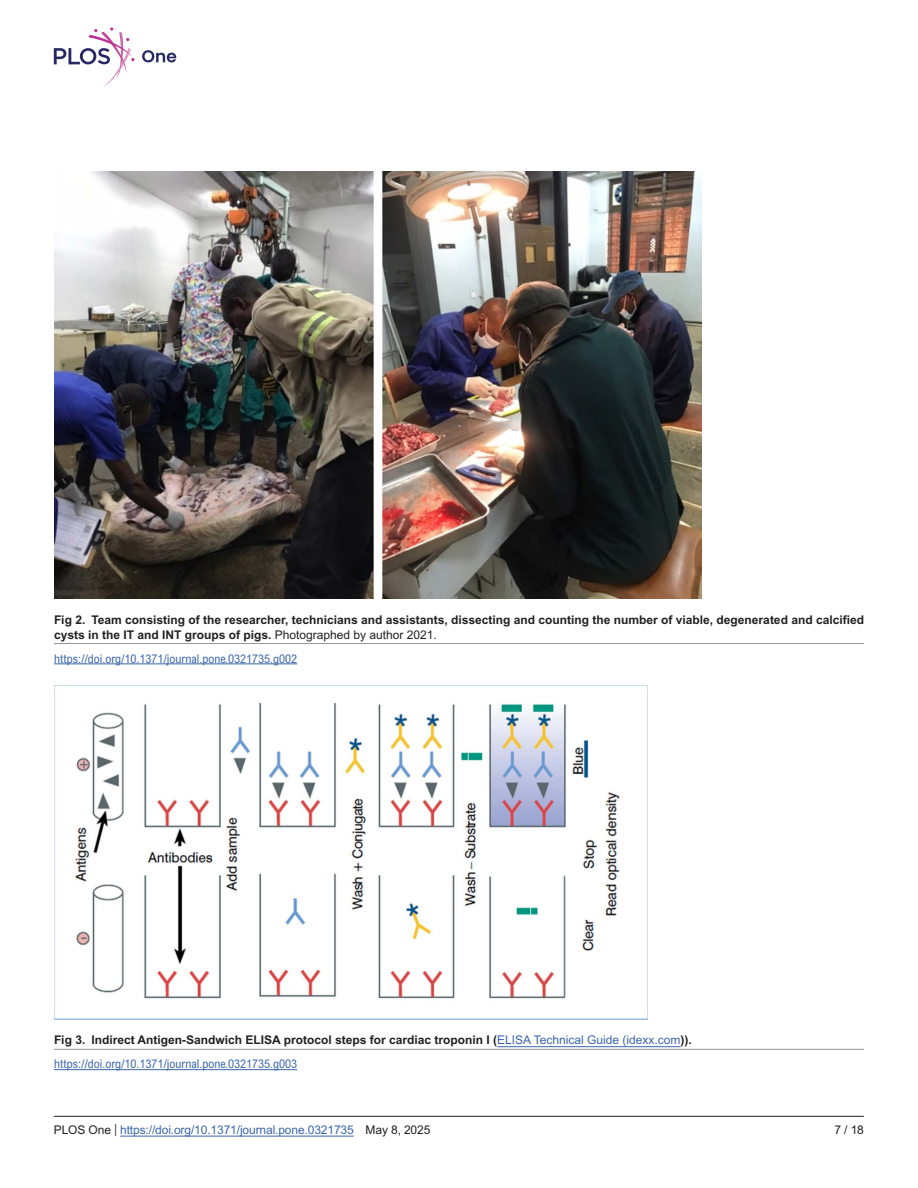
<style>
.page{position:relative;width:918px;height:1188px;background:#fff}
.page>*{position:absolute;margin:0;border:0;box-sizing:border-box;transform-origin:0 0}
.FigCapt{font:700 12px/15px "Arial MT Std";color:#231f20}
.Fig_Soruce{font:condensed 12px "Arial MT Std";color:#3a65ad}
.t1{font:12px "Arial MT Std";letter-spacing:-.01em;color:#3a65ad}
.t2{font:12px "Arial MT Std";color:#231f20}
.s1{font-weight:400}
.s2{font-weight:400;color:#3a65ad}
.s3{color:#231f20}
.s4{font-family:"Minion Pro";color:#231f20}
</style>
<div class="page">
<hr style="left:54px;top:1116px;width:810px;height:1px;background:#231f20">
<hr style="left:120px;top:1136px;width:234px;height:1px;background:#3a65ad">
<img style="left:54px;top:172px;width:648px;height:426px">
<hr style="left:54px;top:643px;width:810px;height:1px;background:#939698">
<hr style="left:54px;top:664px;width:243px;height:1px;background:#3a65ad">
<img style="left:54px;top:685px;width:594px;height:334px">
<hr style="left:54px;top:1049px;width:810px;height:1px;background:#939698">
<hr style="left:497px;top:1046px;width:183px;height:1px;background:#3a65ad">
<hr style="left:54px;top:1069px;width:243px;height:1px;background:#3a65ad">
<svg style="left:142px;top:50px;width:34px;height:12px"></svg>
<svg style="left:54px;top:27px;width:80px;height:60px"></svg>
<p class="FigCapt" style="left:54px;top:612px;width:812px">Fig 2. Team consisting of the researcher, technicians and assistants, dissecting and counting the number of viable, degenerated and calcified cysts in the IT and INT groups of pigs. <span class="s1">Photographed by author 2021.</span></p>
<p class="Fig_Soruce" style="left:54px;top:651px;width:245px">https://doi.org/10.1371/journal.pone.0321735.g002</p>
<p class="FigCapt" style="left:54px;top:1033px;width:639px">Fig 3. Indirect Antigen-Sandwich ELISA protocol steps for cardiac troponin I (<span class="s2">ELISA Technical Guide (idexx.com</span>)).</p>
<p class="Fig_Soruce" style="left:54px;top:1057px;width:245px">https://doi.org/10.1371/journal.pone.0321735.g003</p>
<p class="t1" style="left:54px;top:1123px;width:378px"><span class="s3">PLOS One</span> <span class="s4">|</span> https://doi.org/10.1371/journal.pone.0321735 <span class="s3">May 8, 2025</span></p>
<p class="t2" style="left:835px;top:1123px;width:31px">7 / 18</p>
</div>
